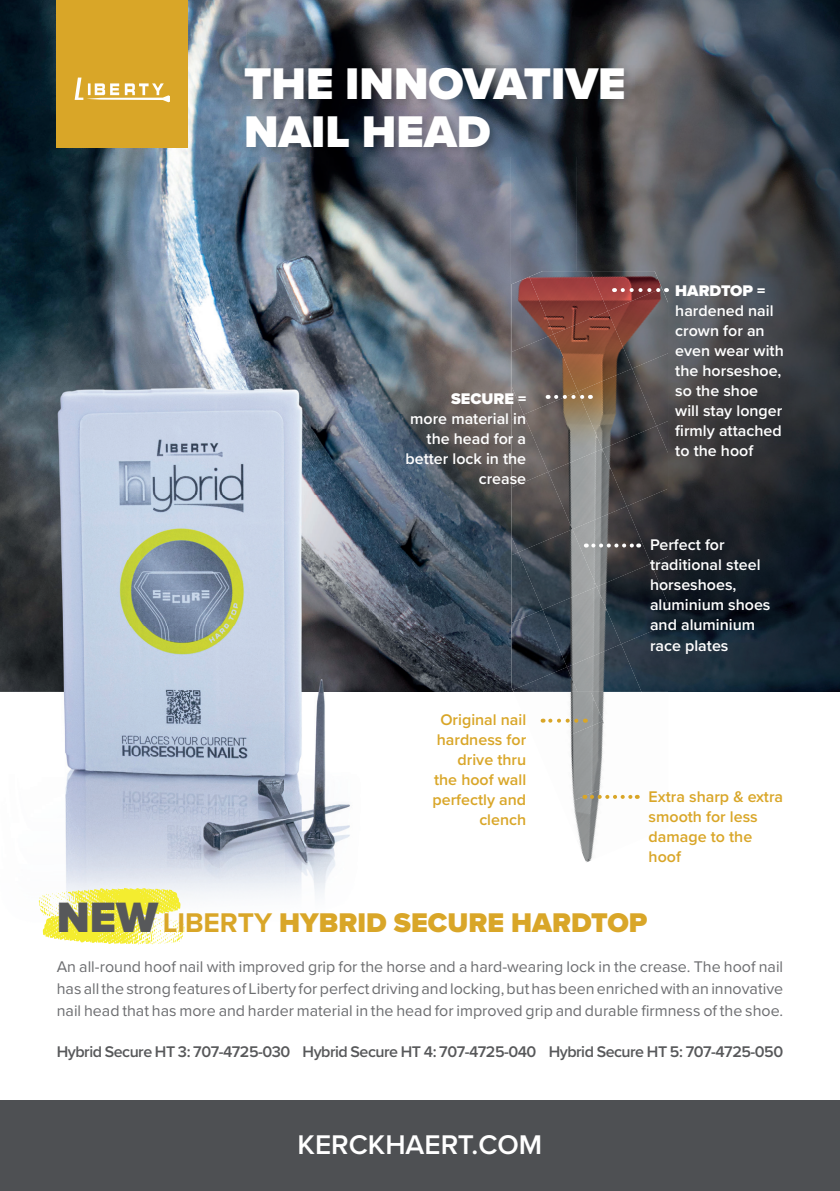
<style>
.page{position:relative;width:840px;height:1191px;background:#fff}
.page>*{position:absolute;margin:0;border:0;box-sizing:border-box;transform-origin:0 0}
.t1{font:900 46px/48px "Proxima Nova";color:#fff}
.t2{font:900 28px "Proxima Nova";color:#d9a628}
.t3{font:600 28px "Proxima Nova";color:#fff}
.t4{font:16px/22px "Proxima Nova";color:#6c6d70;text-align:justify}
.t5{font:600 16px/20px "Proxima Nova";color:#fff}
.t6{font:600 16px/20px "Proxima Nova";color:#d9a628;text-align:right}
.t7{font:600 16px "Proxima Nova";letter-spacing:-.03em;color:#57585a}
.t8{font:900 16px "Proxima Nova";color:#fff}
.s1{font-size:44px;color:#57585a}
.s2{font-weight:700}
</style>
<div class="page">
<img style="left:0;top:0;width:246px;height:364px">
<img style="left:246px;top:0;width:593px;height:68px">
<img style="left:576px;top:68px;width:263px;height:208px">
<img style="left:246px;top:157px;width:264px;height:258px">
<img style="left:510px;top:157px;width:66px;height:535px">
<img style="left:661px;top:276px;width:178px;height:347px">
<img style="left:378px;top:415px;width:132px;height:277px">
<img style="left:641px;top:623px;width:198px;height:69px">
<img style="left:540px;top:692px;width:50px;height:29px">
<img style="left:590px;top:692px;width:14px;height:29px">
<img style="left:540px;top:721px;width:62px;height:57px">
<img style="left:602px;top:693px;width:2px;height:66px">
<img style="left:572px;top:778px;width:51px;height:84px">
<img style="left:630px;top:794px;width:10px;height:5px">
<img style="left:511px;top:277px;width:18px;height:57px">
<img style="left:529px;top:271px;width:61px;height:63px">
<img style="left:590px;top:271px;width:71px;height:40px">
<img style="left:511px;top:334px;width:42px;height:80px">
<img style="left:553px;top:311px;width:54px;height:80px">
<img style="left:607px;top:288px;width:60px;height:80px">
<img style="left:511px;top:414px;width:12px;height:58px">
<img style="left:523px;top:391px;width:54px;height:81px">
<img style="left:577px;top:368px;width:54px;height:81px">
<img style="left:631px;top:353px;width:36px;height:73px">
<img style="left:511px;top:472px;width:36px;height:80px">
<img style="left:547px;top:449px;width:55px;height:80px">
<img style="left:602px;top:426px;width:65px;height:80px">
<img style="left:656px;top:421px;width:11px;height:32px">
<img style="left:511px;top:552px;width:7px;height:57px">
<img style="left:518px;top:529px;width:54px;height:80px">
<img style="left:572px;top:506px;width:54px;height:80px">
<img style="left:626px;top:489px;width:41px;height:74px">
<img style="left:511px;top:609px;width:31px;height:81px">
<img style="left:542px;top:586px;width:54px;height:81px">
<img style="left:596px;top:563px;width:71px;height:81px">
<img style="left:650px;top:556px;width:17px;height:48px">
<img style="left:512px;top:667px;width:54px;height:25px">
<img style="left:566px;top:644px;width:75px;height:48px">
<img style="left:38px;top:692px;width:312px;height:253px">
<img style="left:0;top:364px;width:115px;height:262px">
<img style="left:0;top:626px;width:115px;height:66px">
<img style="left:126px;top:692px;width:126px;height:1px">
<img style="left:252px;top:692px;width:126px;height:1px">
<img style="left:115px;top:364px;width:263px;height:328px">
<svg style="left:622px;top:288px;width:44px;height:4px"></svg>
<svg style="left:555px;top:395px;width:35px;height:4px"></svg>
<svg style="left:591px;top:795px;width:46px;height:4px"></svg>
<svg style="left:593px;top:543px;width:45px;height:4px"></svg>
<svg style="left:542px;top:718px;width:34px;height:4px"></svg>
<svg style="left:39px;top:888px;width:145px;height:56px"></svg>
<div style="left:0;top:1100px;width:839px;height:91px;background:#4e5053"></div>
<div style="left:57px;top:0;width:131px;height:148px;background:#d9a628"></div>
<svg style="left:75px;top:78px;width:95px;height:24px"></svg>
<img style="left:243px;top:65px;width:390px;height:92px">
<h1 class="t1" style="left:244px;top:59px;width:383px">THE INNOVATIVE<br>NAIL HEAD</h1>
<p class="t8" style="left:451px;top:386px;width:77px">SECURE =</p>
<p class="t5" style="left:405px;top:408px;width:122px;text-align:right">more material in the head for a better lock in the crease</p>
<p class="t6" style="left:432px;top:709px;width:95px">Original nail hardness for drive thru the hoof wall perfectly and clench</p>
<p class="t8" style="left:675px;top:279px;width:91px">HARDTOP =</p>
<p class="t5" style="left:675px;top:300px;width:110px">hardened nail crown for an even wear with the horseshoe, so the shoe will stay longer firmly attached to the hoof</p>
<p class="t5" style="left:649px;top:534px;width:122px">Perfect for traditional steel horseshoes, aluminium shoes and aluminium race plates</p>
<p class="t6" style="left:648px;top:786px;width:136px;text-align:left">Extra sharp &amp; extra smooth for less damage to the hoof</p>
<h2 class="t2" style="left:57px;top:901px;width:591px"><span class="s1">NEW</span> <span class="s2">LIBERTY</span> HYBRID SECURE HARDTOP</h2>
<p class="t4" style="left:57px;top:955px;width:727px">An all-round hoof nail with improved grip for the horse and a hard-wearing lock in the crease. The hoof nail has all the strong features of Liberty for perfect driving and locking, but has been enriched with an innovative nail head that has more and harder material in the head for improved grip and durable firmness of the shoe.</p>
<p class="t7" style="left:57px;top:1039px;width:727px">Hybrid Secure HT 3: 707-4725-030 Hybrid Secure HT 4: 707-4725-040 Hybrid Secure HT 5: 707-4725-050</p>
<h2 class="t3" style="left:297px;top:1124px;width:246px">KERCKHAERT.COM</h2>
</div>
